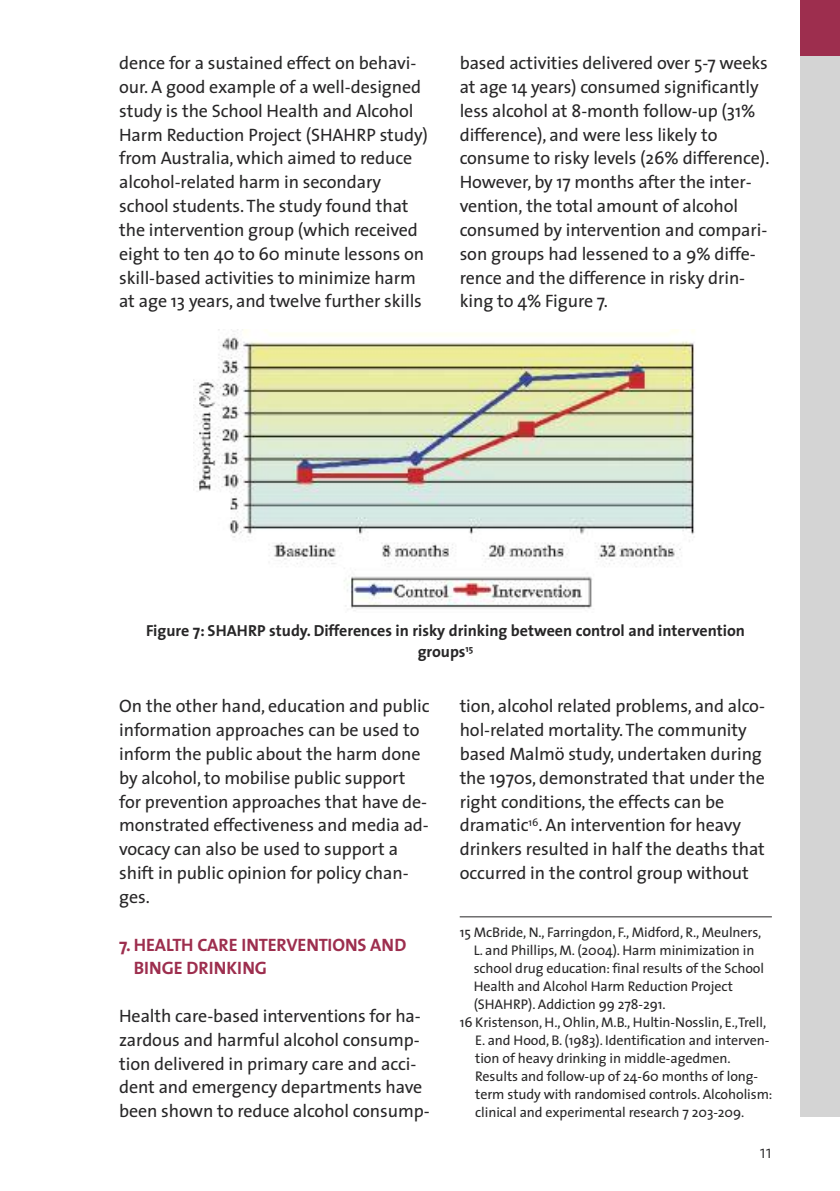
<style>
.page{position:relative;width:840px;height:1191px;background:#fff}
.page>*{position:absolute;margin:0;border:0;box-sizing:border-box;transform-origin:0 0}
.t1{font:18px/23.8px "The Sans";letter-spacing:-.005em;color:#272627}
.t2{font:700 18px/23.8px "The Sans";letter-spacing:-.005em;color:#9d2e4e}
.t3{font:300 18px "The Sans";color:#272627}
.t4{font:700 16px/21px "The Sans";color:#272627;text-align:center}
.t5{font:14px "The Sans";letter-spacing:-.005em;color:#272627}
</style>
<div class="page">
<div style="left:799px;top:0;width:40px;height:57px;background:#9d2e4e"></div>
<div style="left:799px;top:57px;width:40px;height:1060px;background:#d4d4d4"></div>
<hr style="left:459px;top:916px;width:312px;height:1px;background:#272627">
<img style="left:193px;top:329px;width:502px;height:282px">
<p class="t1" style="left:119px;top:53px;width:310px">dence for a sustained effect on behavi&shy;our. A good example of a well-designed study is the School Health and Alcohol Harm Reduction Project (SHAHRP study) from Australia, which aimed to reduce alcohol-related harm in secondary school students.The study found that the intervention group (which received eight to ten 40 to 60 minute lessons on skill-based activities to minimize harm at age 13 years, and twelve further skills</p>
<p class="t1" style="left:459px;top:53px;width:311px">based activities delivered over 5-7 weeks at age 14 years) consumed significantly less alcohol at 8-month follow-up (31% difference), and were less likely to consume to risky levels (26% difference).<br>However, by 17 months after the inter&shy;vention, the total amount of alcohol consumed by intervention and compari&shy;son groups had lessened to a 9% diffe&shy;rence and the difference in risky drin&shy;king to 4% Figure 7.</p>
<p class="t4" style="left:146px;top:621px;width:600px">Figure 7: SHAHRP study. Differences in risky drinking between control and intervention groups<sup>15</sup></p>
<p class="t1" style="left:119px;top:696px;width:312px">On the other hand, education and public information approaches can be used to inform the public about the harm done by alcohol, to mobilise public support for prevention approaches that have de&shy;monstrated effectiveness and media ad&shy;vocacy can also be used to support a shift in public opinion for policy chan&shy;ges.</p>
<p class="t2" style="left:134px;top:934px;width:274px;text-indent:-15px">7. HEALTH CARE INTERVENTIONS AND<br>BINGE DRINKING</p>
<p class="t1" style="left:119px;top:1005px;width:312px">Health care-based interventions for ha&shy;zardous and harmful alcohol consump&shy;tion delivered in primary care and acci&shy;dent and emergency departments have been shown to reduce alcohol consump-</p>
<p class="t1" style="left:459px;top:696px;width:306px">tion, alcohol related problems, and alco&shy;hol-related mortality.The community based Malmö study, undertaken during the 1970s, demonstrated that under the right conditions, the effects can be dramatic<sup>16</sup>. An intervention for heavy drinkers resulted in half the deaths that occurred in the control group without</p>
<p class="t5" style="left:459px;top:926px;width:303px">15 McBride, N., Farringdon, F., Midford, R., Meulners,</p>
<p class="t5" style="left:473px;top:944px;width:282px">L. and Phillips, M. (2004). Harm minimization in</p>
<p class="t5" style="left:473px;top:962px;width:292px">school drug education: final results of the School</p>
<p class="t5" style="left:473px;top:980px;width:260px">Health and Alcohol Harm Reduction Project</p>
<p class="t5" style="left:473px;top:998px;width:193px">(SHAHRP). Addiction 99 278-291.</p>
<p class="t5" style="left:459px;top:1016px;width:308px">16 Kristenson, H., Ohlin, M.B., Hultin-Nosslin, E.,Trell,</p>
<p class="t5" style="left:475px;top:1034px;width:295px">E. and Hood, B. (1983). Identification and interven-</p>
<p class="t5" style="left:475px;top:1052px;width:257px">tion of heavy drinking in middle-agedmen.</p>
<p class="t5" style="left:475px;top:1070px;width:284px">Results and follow-up of 24-60 months of long-</p>
<p class="t5" style="left:475px;top:1088px;width:298px">term study with randomised controls. Alcoholism:</p>
<p class="t5" style="left:475px;top:1106px;width:270px">clinical and experimental research 7 203-209.</p>
<p class="t3" style="left:759px;top:1144px;width:14px">11</p>
</div>
